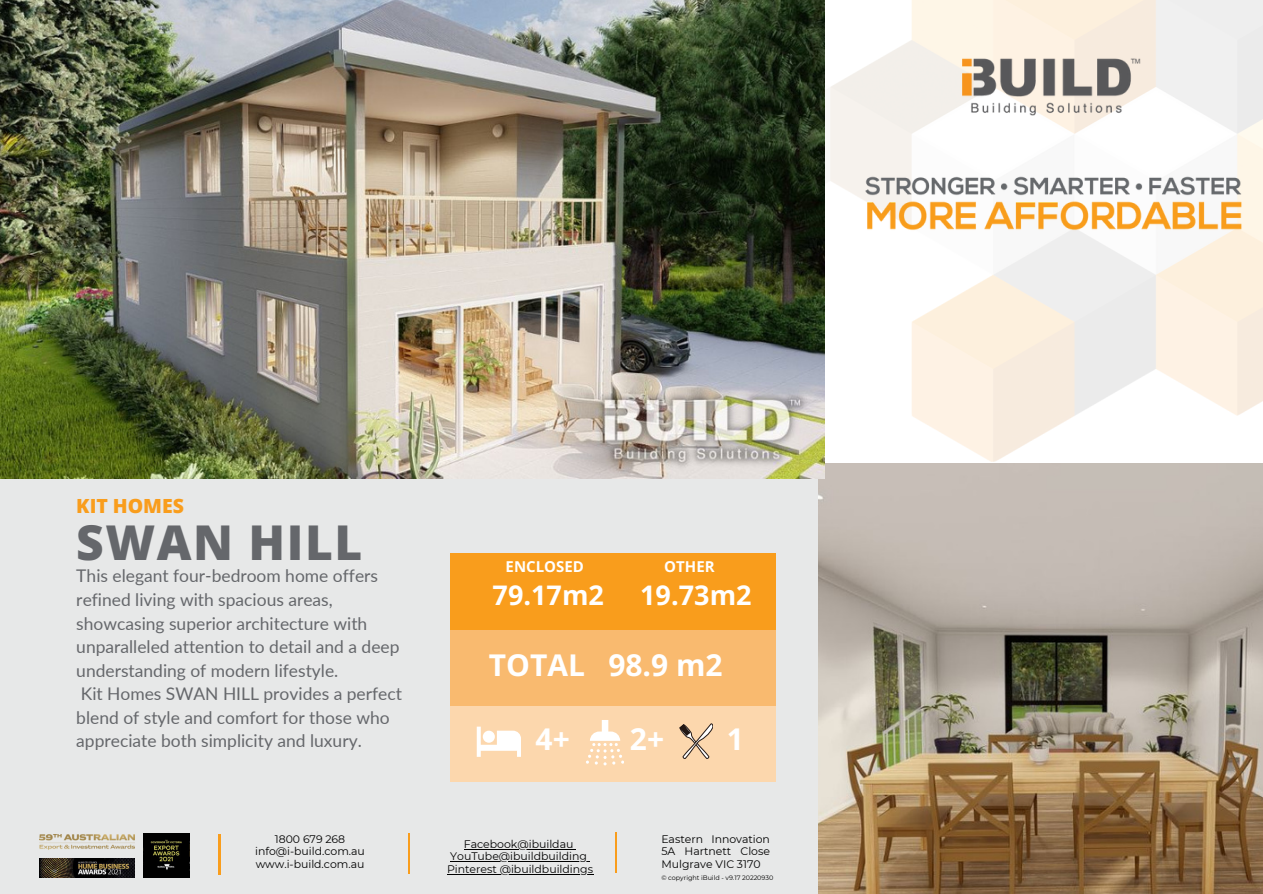
<style>
.page{position:relative;width:1263px;height:894px;background:#fff}
.page>*{position:absolute;margin:0;border:0;box-sizing:border-box;transform-origin:0 0}
.t1{font:800 48px "Open Sans";letter-spacing:.03em;color:#65676b}
.t2{font:700 30px "Open Sans";color:#fff}
.t3{font:700 27px "Open Sans";color:#fff}
.t4{font:800 19.5px "Open Sans";color:#f99d1c}
.t5{font:17.4px/23.5px "Lato";color:#65676b}
.t6{font:700 15px "Open Sans";color:#fff}
.t7{font:10.95px/12.3px "Montserrat";color:#000;text-align:center}
.t8{font:6.45px "Montserrat";color:#000}
</style>
<div class="page">
<div style="left:0;top:459px;width:818px;height:434px;background:#e7e8e8"></div>
<img style="left:818px;top:652px;width:445px;height:241px">
<img style="left:655px;top:0;width:608px;height:652px">
<img style="left:963px;top:37px;width:177px;height:105px">
<img style="left:861px;top:158px;width:382px;height:95px">
<hr style="left:219px;top:834px;width:1px;height:40px;background:#f99d1c">
<hr style="left:615px;top:832px;width:2px;height:40px;background:#f99d1c">
<hr style="left:408px;top:833px;width:1px;height:40px;background:#f99d1c">
<div style="left:450px;top:705px;width:325px;height:76px;background:#fcd7ad"></div>
<div style="left:450px;top:629px;width:325px;height:76px;background:#f9ba6f"></div>
<div style="left:450px;top:553px;width:325px;height:76px;background:#f99d1c"></div>
<svg style="left:477px;top:726px;width:44px;height:30px"></svg>
<svg style="left:586px;top:720px;width:38px;height:45px"></svg>
<svg style="left:680px;top:723px;width:33px;height:35px"></svg>
<img style="left:40px;top:834px;width:94px;height:16px">
<img style="left:40px;top:858px;width:94px;height:19px">
<img style="left:143px;top:833px;width:46px;height:44px">
<img style="left:0;top:0;width:824px;height:478px">
<hr style="left:464px;top:848px;width:109px;height:1px;background:#000">
<hr style="left:450px;top:861px;width:137px;height:1px;background:#000">
<hr style="left:447px;top:873px;width:146px;height:1px;background:#000">
<p class="t4" style="left:76px;top:492px;width:109px">KIT HOMES</p>
<p class="t1" style="left:76px;top:508px;width:287px">SWAN HILL</p>
<p class="t5" style="left:76px;top:563px;width:325px">This elegant four-bedroom home offers refined living with spacious areas, showcasing superior architecture with unparalleled attention to detail and a deep understanding of modern lifestyle.</p>
<p class="t5" style="left:76px;top:681px;width:327px">Kit Homes SWAN HILL provides a perfect blend of style and comfort for those who appreciate both simplicity and luxury.</p>
<p class="t6" style="left:506px;top:556px;width:80px">ENCLOSED</p>
<p class="t3" style="left:493px;top:575px;width:113px">79.17m2</p>
<p class="t6" style="left:664px;top:556px;width:52px">OTHER</p>
<p class="t3" style="left:640px;top:576px;width:113px">19.73m2</p>
<p class="t2" style="left:489px;top:643px;width:235px">TOTAL 98.9 m2</p>
<p class="t2" style="left:536px;top:718px;width:36px">4+</p>
<p class="t2" style="left:630px;top:718px;width:36px">2+</p>
<p class="t2" style="left:727px;top:717px;width:19px">1</p>
<p class="t7" style="left:255px;top:832px;width:111px">1800 679 268 info@i-build.com.au www.i-build.com.au</p>
<p class="t7" style="left:661px;top:832px;width:110px;text-align:justify">Eastern Innovation 5A Hartnett Close Mulgrave VIC 3170</p>
<p class="t8" style="left:661px;top:873px;width:113px">© copyright iBuild - v9.17 20220930</p>
<p class="t7" style="left:464px;top:837px;width:111px">Facebook@ibuildau</p>
<p class="t7" style="left:450px;top:850px;width:138px">YouTube@ibuildbuilding</p>
<p class="t7" style="left:447px;top:862px;width:148px">Pinterest @ibuildbuildings</p>
</div>
